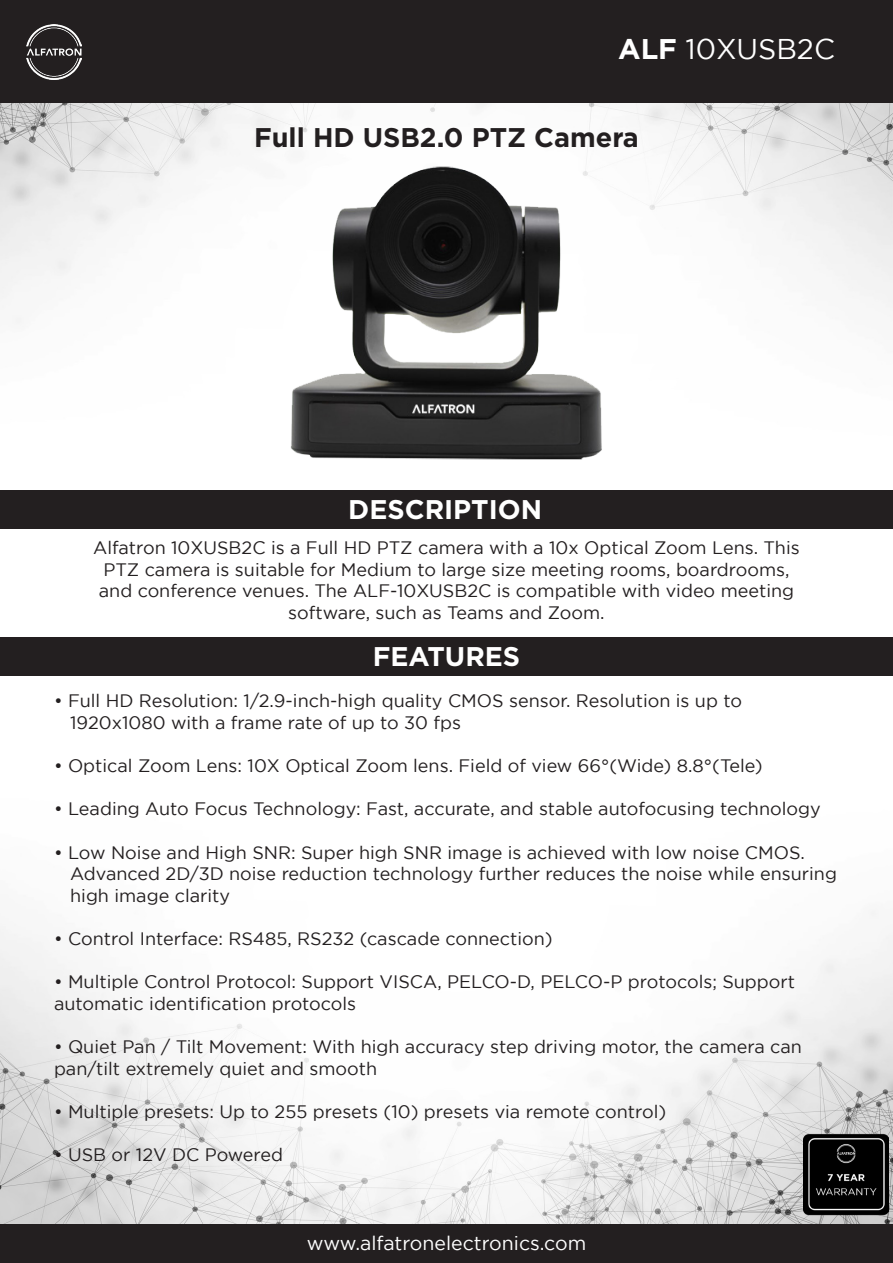
<style>
.page{position:relative;width:893px;height:1263px;background:#fff}
.page>*{position:absolute;margin:0;border:0;box-sizing:border-box;transform-origin:0 0}
.t1{font:28.5px "Gotham";color:#fff}
.t2{font:700 27px "Gotham";color:#231f20}
.t3{font:700 27px "Gotham";color:#fff}
.t4{font:19.5px "Gotham";color:#fff}
.t5{font:18px/21.6px "Gotham";color:#231f20}
.s1{font-weight:700}
</style>
<div class="page">
<img style="left:0;top:102px;width:893px;height:1122px">
<img style="left:804px;top:1132px;width:84px;height:84px">
<div style="left:0;top:0;width:893px;height:102px;background:#231f20"></div>
<img style="left:27px;top:24px;width:54px;height:56px">
<div style="left:0;top:490px;width:893px;height:39px;background:#231f20"></div>
<div style="left:0;top:637px;width:893px;height:39px;background:#231f20"></div>
<div style="left:0;top:1224px;width:893px;height:39px;background:#231f20"></div>
<img style="left:120px;top:162px;width:653px;height:303px">
<p class="t1" style="left:618px;top:33px;width:218px"><span class="s1">ALF</span> 10XUSB2C</p>
<p class="t2" style="left:254px;top:122px;width:386px">Full HD USB2.0 PTZ Camera</p>
<p class="t3" style="left:348px;top:493px;width:195px">DESCRIPTION</p>
<p class="t5" style="left:93px;top:537px;width:708px;text-align:center">Alfatron 10XUSB2C is a Full HD PTZ camera with a 10x Optical Zoom Lens. This PTZ camera is suitable for Medium to large size meeting rooms, boardrooms, and conference venues. The ALF-10XUSB2C is compatible with video meeting software, such as Teams and Zoom.</p>
<p class="t3" style="left:373px;top:640px;width:149px">FEATURES</p>
<p class="t5" style="left:70px;top:690px;width:673px;text-indent:-16px">• Full HD Resolution: 1/2.9-inch-high quality CMOS sensor. Resolution is up to<br>1920x1080 with a frame rate of up to 30 fps</p>
<p class="t5" style="left:54px;top:755px;width:710px">• Optical Zoom Lens: 10X Optical Zoom lens. Field of view 66°(Wide) 8.8°(Tele)</p>
<p class="t5" style="left:54px;top:798px;width:768px">• Leading Auto Focus Technology: Fast, accurate, and stable autofocusing technology</p>
<p class="t5" style="left:70px;top:841px;width:768px;text-indent:-16px">• Low Noise and High SNR: Super high SNR image is achieved with low noise CMOS.<br>Advanced 2D/3D noise reduction technology further reduces the noise while ensuring high image clarity</p>
<p class="t5" style="left:54px;top:927px;width:500px">• Control Interface: RS485, RS232 (cascade connection)</p>
<p class="t5" style="left:54px;top:971px;width:743px">• Multiple Control Protocol: Support VISCA, PELCO-D, PELCO-P protocols; Support automatic identification protocols</p>
<p class="t5" style="left:54px;top:1035px;width:749px">• Quiet Pan / Tilt Movement: With high accuracy step driving motor, the camera can pan/tilt extremely quiet and smooth</p>
<p class="t5" style="left:54px;top:1100px;width:614px">• Multiple presets: Up to 255 presets (10) presets via remote control)</p>
<p class="t5" style="left:54px;top:1143px;width:231px">• USB or 12V DC Powered</p>
<p class="t4" style="left:307px;top:1232px;width:281px">www.alfatronelectronics.com</p>
</div>
